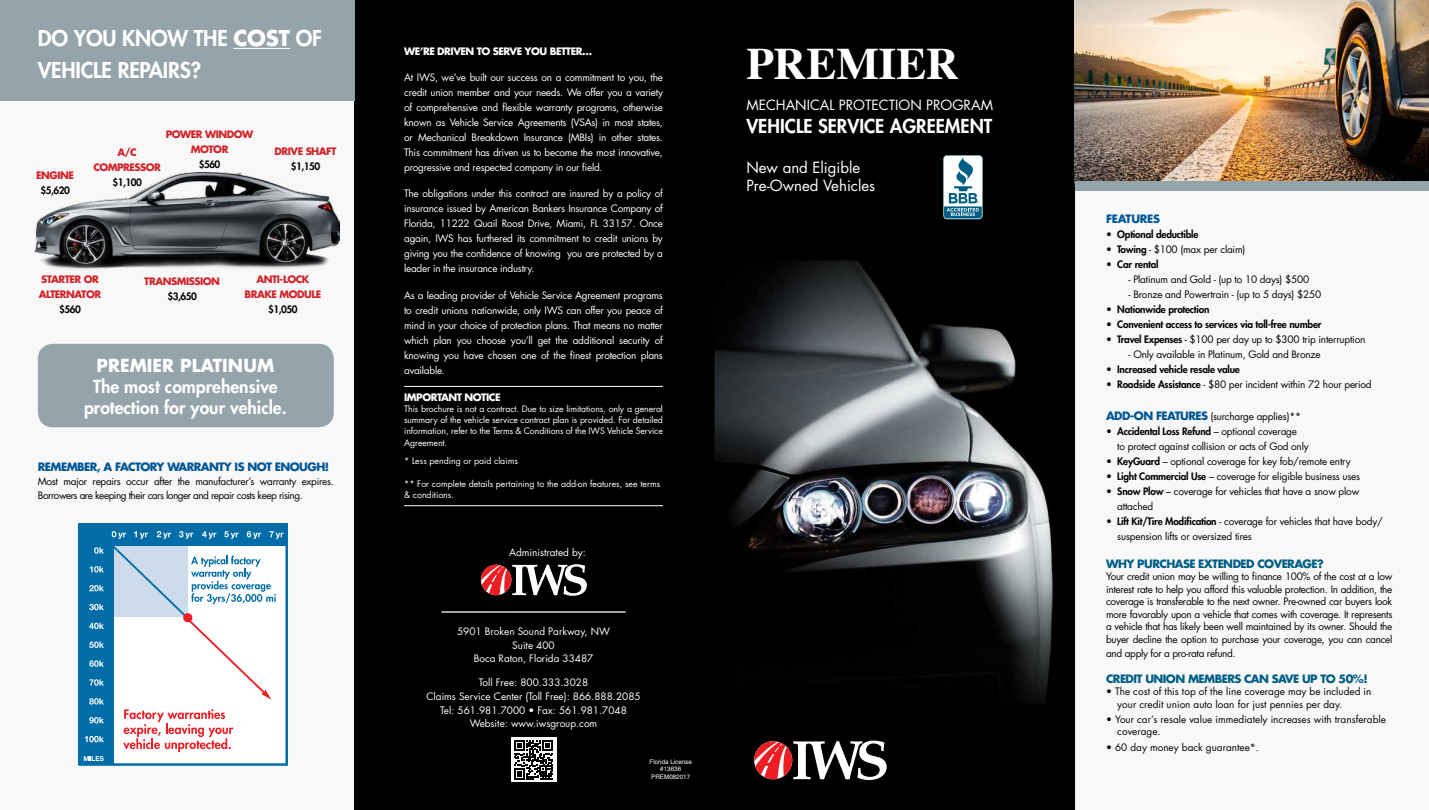
<style>
.page{position:relative;width:1429px;height:810px;background:#fff}
.page>*{position:absolute;margin:0;border:0;box-sizing:border-box;transform-origin:0 0}
.t1{font:700 45px "Times";color:#fff}
.t2{font:800 21.25px/31.2px "Futura Std";letter-spacing:-.01em;color:#fff}
.t3{font:800 18.62px "Futura Std";color:#fff}
.t4{font:800 17.5px/21px "Futura Std";color:#fff;text-align:center}
.t5{font:700 17.5px "Futura Std";color:#fff}
.t6{font:15px/18px "Futura Std";color:#fff}
.t7{font:13.75px "Futura Std";color:#fff}
.t8{font:700 11.25px "Futura Std";letter-spacing:-.05em;color:#005e85}
.t9{font:700 11.25px "Futura Std";letter-spacing:-.05em;color:#005695}
.t10{font:700 11.25px "Futura Std";letter-spacing:-.025em;color:#005695}
.t11{font:10px/15px "Futura Std";color:#fff;text-align:justify}
.t12{font:10px/12.5px "Futura Std";letter-spacing:-.02em;color:#000}
.t13{font:10px/12.5px "Futura Std";color:#000}
.t14{font:800 10px "Futura Std";letter-spacing:-.02em;color:#000}
.t15{font:10px/13.8px "Futura Std";letter-spacing:-.04em;color:#000}
.t16{font:700 10px/15px "Futura Std";letter-spacing:-.05em;color:#d2232a;text-align:center}
.t17{font:700 10px "Futura Std";letter-spacing:-.05em;color:#fff}
.t18{font:8.75px/11.2px "Futura Std";color:#fff;text-align:justify}
.t19{font:6.25px/7.5px "Helvetica";color:#fff;text-align:center}
.t20{font:700 2.62px "Gotham";color:#005e85}
.s1{font-weight:700}
.s2{font-weight:800}
.s3{font-weight:700;font-size:11.25px;color:#005695}
</style>
<div class="page">
<div style="left:0;top:0;width:355px;height:810px;background:#f8f8f8"></div>
<img style="left:355px;top:0;width:720px;height:810px">
<hr style="left:404px;top:505px;width:259px;height:1px;background:#fff">
<hr style="left:404px;top:386px;width:259px;height:1px;background:#fff">
<svg style="left:481px;top:564px;width:106px;height:32px"></svg>
<hr style="left:441px;top:611px;width:185px;height:2px;background:#fff">
<svg style="left:754px;top:741px;width:133px;height:39px"></svg>
<svg style="left:943px;top:155px;width:40px;height:64px"></svg>
<div style="left:78px;top:523px;width:210px;height:243px;border:2px solid #006da9"></div>
<div style="left:78px;top:523px;width:35px;height:242px;background:#006da9"></div>
<div style="left:78px;top:523px;width:208px;height:23px;background:#006da9"></div>
<svg style="left:84px;top:531px;width:200px;height:230px"></svg>
<img style="left:34px;top:173px;width:305px;height:97px">
<div style="left:0;top:0;width:355px;height:101px;background:#95a3ab"></div>
<hr style="left:233px;top:48px;width:57px;height:1px;background:#fff">
<div style="left:38px;top:344px;width:296px;height:83px;background:#95a3ab;border-radius:15px"></div>
<img style="left:1075px;top:0;width:354px;height:181px">
<div style="left:1075px;top:181px;width:354px;height:10px;background:#95a3ab"></div>
<div style="left:511px;top:738px;width:45px;height:44px;background:#fff"></div>
<svg style="left:514px;top:740px;width:39px;height:40px"></svg>
<h2 class="t2" style="left:38px;top:23px;width:286px">DO YOU KNOW THE <span class="s1">COST</span> OF<br>VEHICLE REPAIRS?</h2>
<p class="t16" style="left:36px;top:168px;width:39px">ENGINE</p>
<p class="t14" style="left:41px;top:184px;width:31px">$5,620</p>
<p class="t16" style="left:166px;top:127px;width:89px">POWER WINDOW<br>MOTOR</p>
<p class="t14" style="left:199px;top:158px;width:23px">$560</p>
<p class="t16" style="left:93px;top:145px;width:69px">A/C<br>COMPRESSOR</p>
<p class="t14" style="left:113px;top:176px;width:31px">$1,100</p>
<p class="t16" style="left:275px;top:144px;width:63px">DRIVE SHAFT</p>
<p class="t14" style="left:291px;top:160px;width:31px">$1,150</p>
<p class="t16" style="left:39px;top:271px;width:64px;text-align:left">STARTER OR<br>ALTERNATOR</p>
<p class="t14" style="left:59px;top:303px;width:23px">$560</p>
<p class="t16" style="left:144px;top:274px;width:77px">TRANSMISSION</p>
<p class="t14" style="left:167px;top:290px;width:31px">$3,650</p>
<p class="t16" style="left:245px;top:272px;width:78px">ANTI-LOCK<br>BRAKE MODULE</p>
<p class="t14" style="left:268px;top:303px;width:31px">$1,050</p>
<h3 class="t5" style="left:97px;top:354px;width:179px">PREMIER PLATINUM</h3>
<h3 class="t4" style="left:84px;top:376px;width:204px">The most comprehensive protection for your vehicle.</h3>
<p class="t9" style="left:38px;top:460px;width:293px">REMEMBER, A FACTORY WARRANTY IS NOT ENOUGH!</p>
<p class="t15" style="left:38px;top:475px;width:297px">Most major repairs occur after the manufacturer’s warranty expires.<br>Borrowers are keeping their cars longer and repair costs keep rising.</p>
<p class="t17" style="left:404px;top:45px;width:189px">WE’RE DRIVEN TO SERVE YOU BETTER…</p>
<p class="t11" style="left:404px;top:70px;width:260px">At IWS, we’ve built our success on a commitment to you, the credit union member and your needs. We offer you a variety of comprehensive and flexible warranty programs, otherwise known as Vehicle Service Agreements (VSAs) in most states, or Mechanical Breakdown Insurance (MBIs) in other states.<br>This commitment has driven us to become the most innovative, progressive and respected company in our field.</p>
<p class="t11" style="left:404px;top:186px;width:260px">The obligations under this contract are insured by a policy of insurance issued by American Bankers Insurance Company of Florida, 11222 Quail Roost Drive, Miami, FL 33157. Once again, IWS has furthered its commitment to credit unions by giving you the confidence of knowing you are protected by a leader in the insurance industry.</p>
<p class="t11" style="left:404px;top:288px;width:260px">As a leading provider of Vehicle Service Agreement programs to credit unions nationwide, only IWS can offer you peace of mind in your choice of protection plans. That means no matter which plan you choose you’ll get the additional security of knowing you have chosen one of the finest protection plans available.</p>
<p class="t17" style="left:404px;top:390px;width:98px">IMPORTANT NOTICE</p>
<p class="t18" style="left:404px;top:403px;width:260px">This brochure is not a contract. Due to size limitations, only a general summary of the vehicle service contract plan is provided. For detailed information, refer to the Terms &amp; Conditions of the IWS Vehicle Service Agreement.</p>
<p class="t18" style="left:404px;top:455px;width:115px">* Less pending or paid claims</p>
<p class="t18" style="left:404px;top:478px;width:258px">** For complete details pertaining to the add-on features, see terms &amp; conditions.</p>
<p class="t11" style="left:509px;top:545px;width:78px">Administrated by:</p>
<p class="t11" style="left:457px;top:625px;width:154px;line-height:13.8px;text-align:center">5901 Broken Sound Parkway, NW<br>Suite 400<br>Boca Raton, Florida 33487</p>
<p class="t11" style="left:426px;top:676px;width:216px;line-height:13.8px;text-align:center">Toll Free: 800.333.3028<br>Claims Service Center (Toll Free): 866.888.2085<br>Tel: 561.981.7000 • Fax: 561.981.7048<br>Website: www.iwsgroup.com</p>
<p class="t19" style="left:649px;top:758px;width:44px">Florida License #13636<br>PREM082017</p>
<h1 class="t1" style="left:746px;top:20px;width:214px">PREMIER</h1>
<h3 class="t7" style="left:746px;top:96px;width:248px">MECHANICAL PROTECTION PROGRAM</h3>
<h3 class="t3" style="left:746px;top:114px;width:247px">VEHICLE SERVICE AGREEMENT</h3>
<h3 class="t6" style="left:746px;top:159px;width:130px">New and Eligible<br>Pre-Owned Vehicles</h3>
<p class="t20" style="left:977px;top:201px;width:4px">®</p>
<p class="t10" style="left:1106px;top:211px;width:55px">FEATURES</p>
<p class="t14" style="left:1106px;top:228px;width:94px">• Optional deductible</p>
<p class="t12" style="left:1106px;top:243px;width:141px"><span class="s2">• Towing</span> - $100 (max per claim)</p>
<p class="t14" style="left:1106px;top:258px;width:54px">• Car rental</p>
<p class="t12" style="left:1128px;top:273px;width:182px">- Platinum and Gold - (up to 10 days) $500</p>
<p class="t12" style="left:1128px;top:288px;width:194px">- Bronze and Powertrain - (up to 5 days) $250</p>
<p class="t14" style="left:1106px;top:303px;width:105px">• Nationwide protection</p>
<p class="t14" style="left:1106px;top:318px;width:217px">• Convenient access to services via toll-free number</p>
<p class="t12" style="left:1106px;top:333px;width:261px"><span class="s2">• Travel Expenses</span> - $100 per day up to $300 trip interruption</p>
<p class="t12" style="left:1128px;top:348px;width:194px">- Only available in Platinum, Gold and Bronze</p>
<p class="t14" style="left:1106px;top:363px;width:135px">• Increased vehicle resale value</p>
<p class="t12" style="left:1106px;top:378px;width:267px"><span class="s2">• Roadside Assistance</span> - $80 per incident within 72 hour period</p>
<p class="t12" style="left:1106px;top:410px;width:196px"><span class="s3">ADD-ON FEATURES</span> (surcharge applies)**</p>
<p class="t12" style="left:1117px;top:424px;width:193px;line-height:15px;text-indent:-11px">• <span class="s2">Accidental Loss Refund</span> – optional coverage<br>to protect against collision or acts of God only</p>
<p class="t12" style="left:1106px;top:455px;width:246px">• <span class="s2">KeyGuard</span> – optional coverage for key fob/remote entry</p>
<p class="t12" style="left:1106px;top:470px;width:256px">• <span class="s2">Light Commercial Use</span> – coverage for eligible business uses</p>
<p class="t12" style="left:1117px;top:484px;width:243px;line-height:15px;text-indent:-11px">• <span class="s2">Snow Plow</span> – coverage for vehicles that have a snow plow attached</p>
<p class="t12" style="left:1117px;top:514px;width:267px;line-height:15px;text-indent:-11px">• <span class="s2">Lift Kit/Tire Modification</span> - coverage for vehicles that have body/ suspension lifts or oversized tires</p>
<p class="t8" style="left:1106px;top:556px;width:219px">WHY PURCHASE EXTENDED COVERAGE?</p>
<p class="t12" style="left:1106px;top:570px;width:288px;text-align:justify">Your credit union may be willing to finance 100% of the cost at a low interest rate to help you afford this valuable protection. In addition, the coverage is transferable to the next owner. Pre-owned car buyers look more favorably upon a vehicle that comes with coverage. It represents a vehicle that has likely been well maintained by its owner. Should the buyer decline the option to purchase your coverage, you can cancel</p>
<p class="t12" style="left:1106px;top:647px;width:131px">and apply for a pro-rata refund.</p>
<p class="t8" style="left:1106px;top:671px;width:263px">CREDIT UNION MEMBERS CAN SAVE UP TO 50%!</p>
<p class="t13" style="left:1117px;top:685px;width:256px;text-indent:-11px">• The cost of this top of the line coverage may be included in your credit union auto loan for just pennies per day.</p>
<p class="t13" style="left:1117px;top:713px;width:270px;text-indent:-11px">• Your car’s resale value immediately increases with transferable coverage.</p>
<p class="t13" style="left:1106px;top:741px;width:154px">• 60 day money back guarantee*.</p>
</div>
